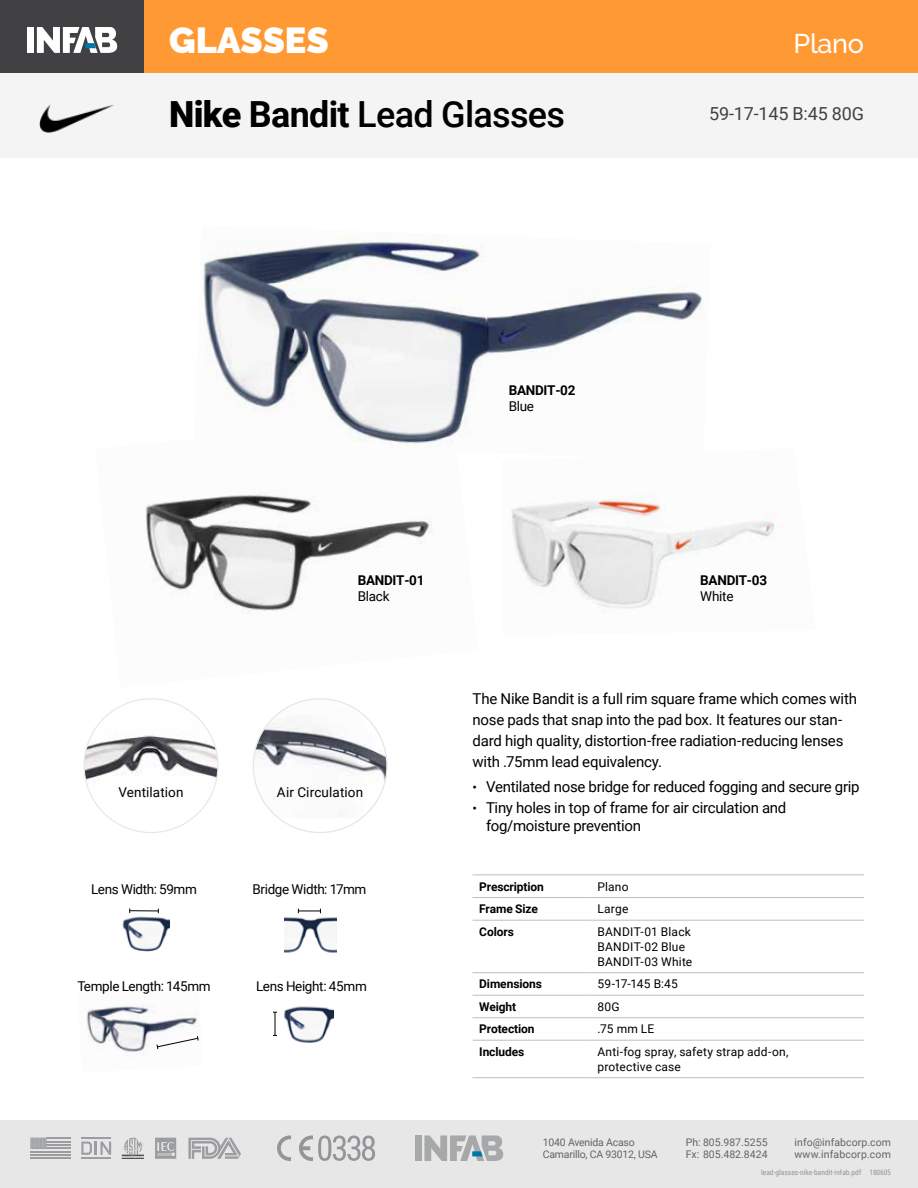
<style>
.page{position:relative;width:918px;height:1188px;background:#fff}
.page>*{position:absolute;margin:0;border:0;box-sizing:border-box;transform-origin:0 0}
.t1{font:500 36px "Roboto";letter-spacing:-.02em;color:#000}
.t2{font:700 36px "Roboto";letter-spacing:.035em;color:#fff}
.t3{font:900 36px "Raleway";letter-spacing:-.04em;color:#fff}
.t4{font:900 36px "Raleway";letter-spacing:-.015em;color:#fff}
.t5{font:500 27px "Raleway";letter-spacing:-.01em;color:#fff}
.t6{font:18px "Roboto";letter-spacing:-.01em;color:#414042}
.t7{font:15px/21px "Roboto";letter-spacing:-.02em;color:#000}
.t8{font:13.5px "Roboto";letter-spacing:-.02em;color:#000}
.t9{font:700 13.5px "Roboto";letter-spacing:-.02em;color:#000}
.t10{font:13.5px "Roboto";letter-spacing:.01em;color:#000}
.t11{font:13.5px "Roboto";letter-spacing:.005em;color:#000}
.t12{font:12px/15px "Roboto";letter-spacing:.015em;color:#000}
.t13{font:700 12px "Roboto";letter-spacing:-.01em;color:#000}
.t14{font:10.5px/12.6px "Roboto";color:#636466}
.t15{font:10.5px/12.6px "Roboto";letter-spacing:-.02em;color:#636466}
.t16{font:7.5px "Roboto Condensed";color:#939598}
.s1{font-weight:900}
.s2{font-weight:700}
.s3{font-size:13.5px}
</style>
<div class="page">
<div style="left:0;top:1120px;width:918px;height:68px;background:#e7e7e7"></div>
<hr style="left:81px;top:1138px;width:30px;height:1px;background:#939598">
<hr style="left:81px;top:1157px;width:30px;height:2px;background:#939598">
<svg style="left:81px;top:1142px;width:30px;height:13px"></svg>
<svg style="left:155px;top:1138px;width:21px;height:21px"></svg>
<svg style="left:122px;top:1138px;width:22px;height:21px"></svg>
<svg style="left:188px;top:1138px;width:53px;height:21px"></svg>
<hr style="left:30px;top:1151px;width:41px;height:1px;background:#939598">
<hr style="left:30px;top:1154px;width:41px;height:2px;background:#939598">
<hr style="left:30px;top:1157px;width:41px;height:2px;background:#939598">
<svg style="left:30px;top:1138px;width:41px;height:11px"></svg>
<div style="left:0;top:0;width:144px;height:73px;background:#414042"></div>
<div style="left:27px;top:27px;width:7px;height:26px;background:#fff"></div>
<svg style="left:37px;top:27px;width:80px;height:26px"></svg>
<div style="left:0;top:73px;width:918px;height:85px;background:#f4f4f4"></div>
<svg style="left:277px;top:1135px;width:14px;height:26px"></svg>
<svg style="left:299px;top:1135px;width:76px;height:26px"></svg>
<div style="left:415px;top:1135px;width:7px;height:26px;background:#a7a8a9"></div>
<svg style="left:424px;top:1135px;width:79px;height:26px"></svg>
<div style="left:144px;top:0;width:774px;height:73px;background:#ff9934"></div>
<img style="left:39px;top:105px;width:75px;height:27px">
<img style="left:145px;top:494px;width:288px;height:117px">
<img style="left:201px;top:236px;width:502px;height:208px">
<img style="left:511px;top:496px;width:265px;height:113px">
<img style="left:84px;top:700px;width:133px;height:103px">
<img style="left:253px;top:700px;width:133px;height:118px">
<img style="left:122px;top:913px;width:48px;height:39px">
<img style="left:284px;top:1006px;width:50px;height:37px">
<img style="left:86px;top:1005px;width:112px;height:48px">
<img style="left:284px;top:911px;width:53px;height:42px">
<svg style="left:298px;top:909px;width:23px;height:4px"></svg>
<svg style="left:156px;top:1035px;width:43px;height:15px"></svg>
<svg style="left:129px;top:908px;width:30px;height:5px"></svg>
<svg style="left:273px;top:1012px;width:4px;height:24px"></svg>
<hr style="left:472px;top:1077px;width:119px;height:1px;background:#bcbec0">
<hr style="left:591px;top:1077px;width:273px;height:1px;background:#bcbec0">
<hr style="left:472px;top:920px;width:119px;height:1px;background:#bcbec0">
<hr style="left:591px;top:920px;width:273px;height:1px;background:#bcbec0">
<hr style="left:472px;top:972px;width:119px;height:1px;background:#bcbec0">
<hr style="left:591px;top:972px;width:273px;height:1px;background:#bcbec0">
<hr style="left:472px;top:995px;width:119px;height:1px;background:#bcbec0">
<hr style="left:591px;top:995px;width:273px;height:1px;background:#bcbec0">
<hr style="left:472px;top:1017px;width:119px;height:1px;background:#bcbec0">
<hr style="left:591px;top:1017px;width:273px;height:1px;background:#bcbec0">
<hr style="left:472px;top:1040px;width:119px;height:1px;background:#bcbec0">
<hr style="left:591px;top:1040px;width:273px;height:1px;background:#bcbec0">
<hr style="left:472px;top:874px;width:119px;height:1px;background:#bcbec0">
<hr style="left:591px;top:874px;width:273px;height:1px;background:#bcbec0">
<hr style="left:472px;top:897px;width:119px;height:1px;background:#bcbec0">
<hr style="left:591px;top:897px;width:273px;height:1px;background:#bcbec0">
<h1 class="t3" style="left:169px;top:19px;width:169px">BARRIERS</h1>
<h1 class="t4" style="left:169px;top:19px;width:161px">GLASSES</h1>
<h1 class="t1" style="left:169px;top:89px;width:398px"><span class="s1">Nike</span> <span class="s2">Bandit</span> Lead Glasses</h1>
<p class="t9" style="left:358px;top:570px;width:68px">BANDIT-01</p>
<p class="t8" style="left:358px;top:587px;width:33px">Black</p>
<p class="t9" style="left:509px;top:380px;width:68px">BANDIT-02</p>
<p class="t8" style="left:509px;top:397px;width:27px">Blue</p>
<h1 class="t2" style="left:715px;top:13px;width:179px">BARRIERS</h1>
<h2 class="t5" style="left:793px;top:28px;width:72px">Plano</h2>
<p class="t6" style="left:709px;top:101px;width:156px">59-17-145 B:45 80G</p>
<p class="t9" style="left:700px;top:570px;width:68px">BANDIT-03</p>
<p class="t8" style="left:700px;top:587px;width:35px">White</p>
<p class="t11" style="left:119px;top:783px;width:67px">Ventilation</p>
<p class="t10" style="left:277px;top:783px;width:88px">Air Circulation</p>
<p class="t8" style="left:91px;top:880px;width:107px">Lens Width: 59mm</p>
<p class="t8" style="left:77px;top:976px;width:135px">Temple Length: 145mm</p>
<p class="t8" style="left:253px;top:880px;width:115px">Bridge Width: 17mm</p>
<p class="t8" style="left:256px;top:976px;width:112px">Lens Height: 45mm</p>
<p class="t7" style="left:472px;top:687px;width:386px">The Nike Bandit is a full rim square frame which comes with nose pads that snap into the pad box. It features our stan&shy;dard high quality, distortion-free radiation-reducing lenses with .75mm lead equivalency.</p>
<p class="t7" style="left:472px;top:776px;width:389px"><span class="s3">•</span> Ventilated nose bridge for reduced fogging and secure grip</p>
<p class="t7" style="left:486px;top:798px;width:302px;line-height:18px;text-indent:-14px"><span class="s3">•</span> Tiny holes in top of frame for air circulation and fog/moisture prevention</p>
<p class="t13" style="left:479px;top:878px;width:66px">Prescription</p>
<p class="t12" style="left:597px;top:878px;width:33px">Plano</p>
<p class="t13" style="left:479px;top:901px;width:60px">Frame Size</p>
<p class="t12" style="left:597px;top:901px;width:33px">Large</p>
<p class="t13" style="left:479px;top:923px;width:36px">Colors</p>
<p class="t12" style="left:597px;top:924px;width:96px">BANDIT-01 Black<br>BANDIT-02 Blue<br>BANDIT-03 White</p>
<p class="t13" style="left:479px;top:976px;width:64px">Dimensions</p>
<p class="t12" style="left:597px;top:976px;width:82px">59-17-145 B:45</p>
<p class="t13" style="left:479px;top:998px;width:39px">Weight</p>
<p class="t12" style="left:597px;top:999px;width:24px">80G</p>
<p class="t13" style="left:479px;top:1021px;width:57px">Protection</p>
<p class="t12" style="left:597px;top:1021px;width:59px">.75 mm LE</p>
<p class="t13" style="left:479px;top:1043px;width:47px">Includes</p>
<p class="t12" style="left:597px;top:1044px;width:193px">Anti-fog spray, safety strap add-on, protective case</p>
<p class="t15" style="left:543px;top:1135px;width:116px">1040 Avenida Acaso<br>Camarillo, CA 93012, USA</p>
<p class="t14" style="left:795px;top:1135px;width:98px">info@infabcorp.com www.infabcorp.com</p>
<p class="t14" style="left:686px;top:1135px;width:83px">Ph: 805.987.5255<br>Fx: 805.482.8424</p>
<p class="t16" style="left:761px;top:1167px;width:131px">lead-glasses-nike-bandit-infab.pdf 180605</p>
</div>
